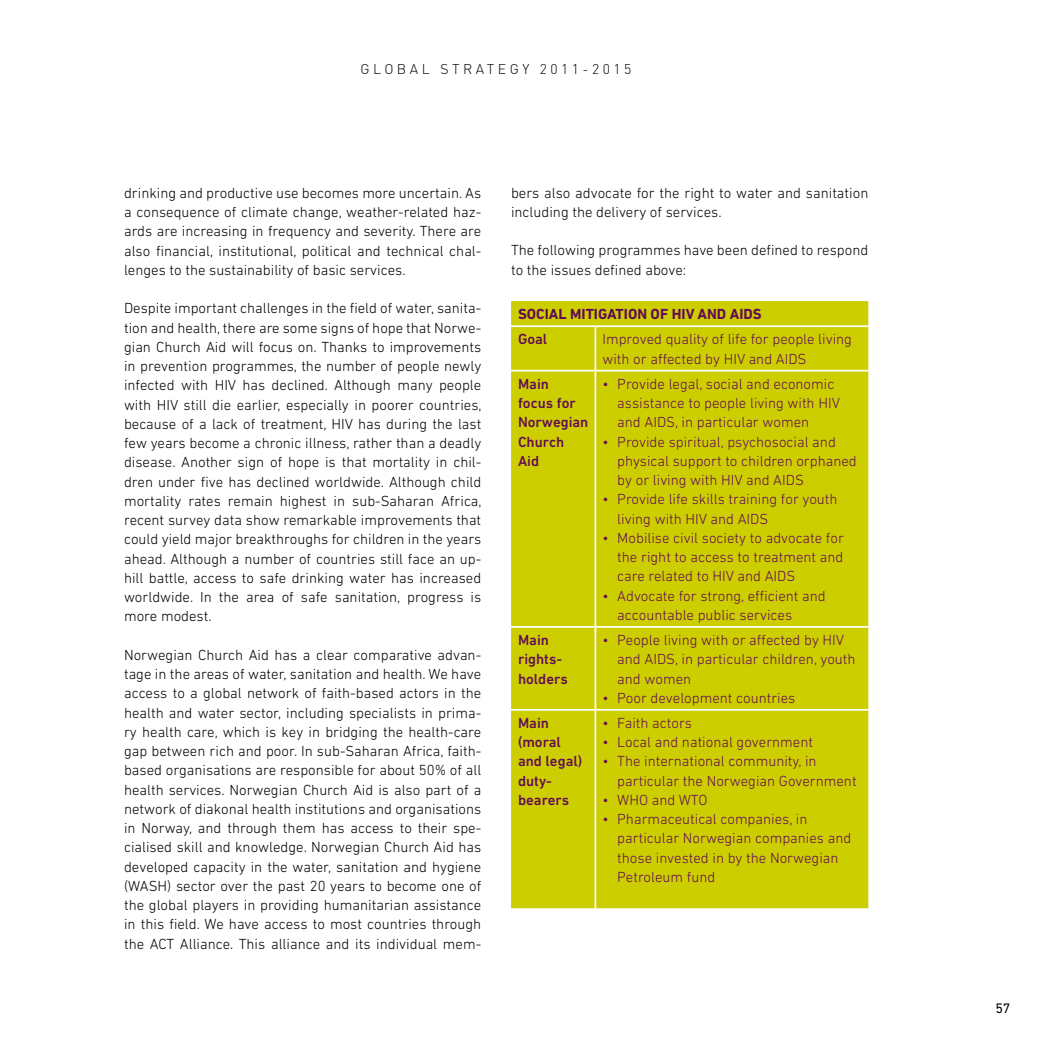
<style>
.page{position:relative;width:1042px;height:1042px;background:#fff}
.page>*{position:absolute;margin:0;border:0;box-sizing:border-box;transform-origin:0 0}
.t1{font:300 14.88px/19.2px "DIN Next LT Pro";color:#000;text-align:justify}
.t2{font:300 14.88px/19.2px "DIN Next LT Pro";color:#620c53}
.t3{font:500 14.88px/19.2px "DIN Next LT Pro";color:#620c53}
.t4{font:700 14.88px "DIN Next LT Pro";color:#620c53}
.t5{font:300 14px "DIN";letter-spacing:.25em;color:#000}
.t6{font:14px "DIN Next LT Pro";color:#000}
</style>
<div class="page">
<div style="left:511px;top:301px;width:357px;height:607px;background:#cdce00"></div>
<hr style="left:511px;top:325px;width:84px;height:2px;background:#fff">
<hr style="left:595px;top:325px;width:273px;height:2px;background:#fff">
<hr style="left:594px;top:327px;width:2px;height:43px;background:#fff">
<hr style="left:511px;top:370px;width:84px;height:1px;background:#fff">
<hr style="left:595px;top:370px;width:273px;height:1px;background:#fff">
<hr style="left:594px;top:371px;width:2px;height:255px;background:#fff">
<hr style="left:511px;top:626px;width:84px;height:2px;background:#fff">
<hr style="left:595px;top:626px;width:273px;height:2px;background:#fff">
<hr style="left:594px;top:628px;width:2px;height:81px;background:#fff">
<hr style="left:511px;top:709px;width:84px;height:2px;background:#fff">
<hr style="left:595px;top:709px;width:273px;height:2px;background:#fff">
<hr style="left:594px;top:711px;width:2px;height:197px;background:#fff">
<p class="t5" style="left:360px;top:61px;width:272px">GLOBAL STRATEGY 2011-2015</p>
<p class="t1" style="left:124px;top:183px;width:359px">drinking and productive use becomes more uncertain. As a consequence of climate change, weather-related haz&shy;ards are increasing in frequency and severity. There are also financial, institutional, political and technical chal&shy;lenges to the sustainability of basic services.</p>
<p class="t1" style="left:124px;top:298px;width:359px">Despite important challenges in the field of water, sanita&shy;tion and health, there are some signs of hope that Norwe&shy;gian Church Aid will focus on. Thanks to improvements in prevention programmes, the number of people newly infected with HIV has declined. Although many people with HIV still die earlier, especially in poorer countries, because of a lack of treatment, HIV has during the last few years become a chronic illness, rather than a deadly disease. Another sign of hope is that mortality in chil&shy;dren under five has declined worldwide. Although child mortality rates remain highest in sub-Saharan Africa, recent survey data show remarkable improvements that could yield major breakthroughs for children in the years ahead. Although a number of countries still face an up&shy;hill battle, access to safe drinking water has increased worldwide. In the area of safe sanitation, progress is more modest.</p>
<p class="t1" style="left:124px;top:645px;width:359px">Norwegian Church Aid has a clear comparative advan&shy;tage in the areas of water, sanitation and health. We have access to a global network of faith-based actors in the health and water sector, including specialists in prima&shy;ry health care, which is key in bridging the health-care gap between rich and poor. In sub-Saharan Africa, faith&shy;based organisations are responsible for about 50% of all health services. Norwegian Church Aid is also part of a network of diakonal health institutions and organisations in Norway, and through them has access to their spe&shy;cialised skill and knowledge. Norwegian Church Aid has developed capacity in the water, sanitation and hygiene (WASH) sector over the past 20 years to become one of the global players in providing humanitarian assistance in this field. We have access to most countries through the ACT Alliance. This alliance and its individual mem-</p>
<p class="t1" style="left:511px;top:183px;width:359px">bers also advocate for the right to water and sanitation including the delivery of services.</p>
<p class="t1" style="left:511px;top:241px;width:359px">The following programmes have been defined to respond to the issues defined above:</p>
<p class="t4" style="left:518px;top:305px;width:162px">SOCIAL MITIGATION OF HIV</p>
<p class="t4" style="left:697px;top:305px;width:42px">AND AIDS</p>
<p class="t3" style="left:518px;top:330px;width:31px">Goal</p>
<p class="t2" style="left:602px;top:329px;width:251px">Improved quality of life for people living with or affected by HIV and AIDS</p>
<p class="t3" style="left:518px;top:374px;width:72px">Main<br>focus for<br>Norwegian<br>Church<br>Aid</p>
<p class="t2" style="left:617px;top:374px;width:224px;text-indent:-15px">• Provide legal, social and economic assistance to people living with HIV and AIDS, in particular women</p>
<p class="t2" style="left:617px;top:432px;width:241px;text-indent:-15px">• Provide spiritual, psychosocial and physical support to children orphaned by or living with HIV and AIDS</p>
<p class="t2" style="left:617px;top:489px;width:222px;text-indent:-15px">• Provide life skills training for youth living with HIV and AIDS</p>
<p class="t2" style="left:617px;top:528px;width:228px;text-align:justify;text-indent:-15px">• Mobilise civil society to advocate for the right to access to treatment and care related to HIV and AIDS</p>
<p class="t2" style="left:617px;top:586px;width:210px;text-indent:-15px">• Advocate for strong, efficient and accountable public services</p>
<p class="t3" style="left:518px;top:630px;width:51px">Main rights&shy;holders</p>
<p class="t2" style="left:617px;top:630px;width:240px;text-indent:-15px">• People living with or affected by HIV and AIDS, in particular children, youth and women</p>
<p class="t2" style="left:602px;top:688px;width:195px">• Poor development countries</p>
<p class="t3" style="left:518px;top:713px;width:66px">Main (moral and legal) duty&shy;bearers</p>
<p class="t2" style="left:602px;top:713px;width:91px">• Faith actors</p>
<p class="t2" style="left:602px;top:732px;width:212px">• Local and national government</p>
<p class="t2" style="left:617px;top:751px;width:241px;text-indent:-15px">• The international community, in particular the Norwegian Government</p>
<p class="t2" style="left:602px;top:790px;width:107px">• WHO and WTO</p>
<p class="t2" style="left:617px;top:809px;width:235px;text-indent:-15px">• Pharmaceutical companies, in particular Norwegian companies and those invested in by the Norwegian<br>Petroleum fund</p>
<p class="t6" style="left:995px;top:1000px;width:17px">57</p>
</div>
